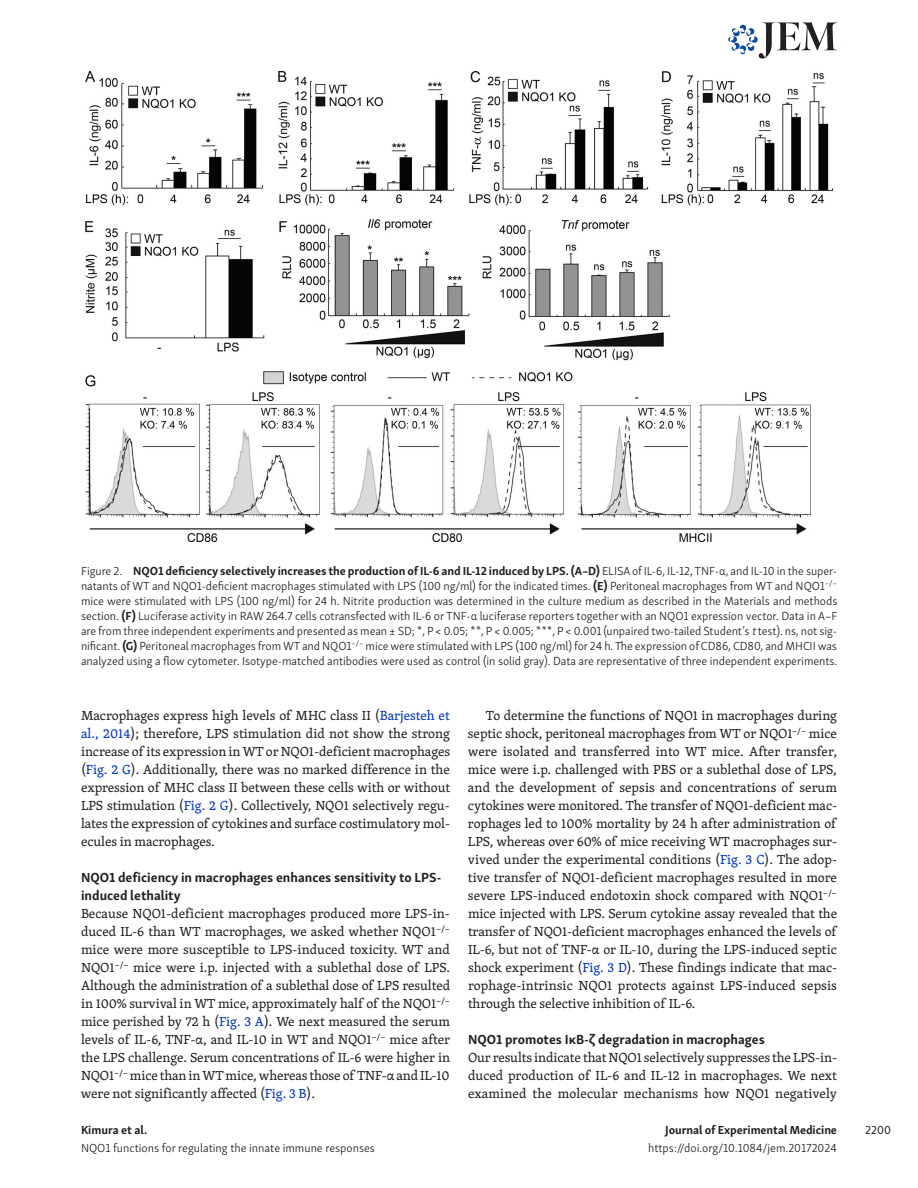
<style>
.page{position:relative;width:918px;height:1188px;background:#fff}
.page>*{position:absolute;margin:0;border:0;box-sizing:border-box;transform-origin:0 0}
.t1{font:13.5px/18px "Skolar PE";letter-spacing:-.005em;color:#231f20;text-align:justify}
.t2{font:700 13.5px/18px "Skolar Sans PE";color:#231f20}
.t3{font:300 12px/15px "Skolar Sans PE";color:#231f20;text-align:justify}
.t4{font:700 12px "Skolar Sans PE";letter-spacing:-.005em;color:#231f20}
.t5{font:12px "Skolar Sans PE";color:#231f20}
.s1{font-weight:700}
.s2{font-style:italic}
.s3{color:#0034c9}
</style>
<div class="page">
<svg style="left:728px;top:23px;width:109px;height:35px"></svg>
<img style="left:86px;top:72px;width:746px;height:470px">
<p class="t3" style="left:81px;top:563px;width:758px">Figure 2. <span class="s1">NQO1 deficiency selectively increases the production of IL-6 and IL-12 induced by LPS. (A–D)</span> ELISA of IL-6, IL-12, TNF-α, and IL-10 in the super&shy;natants of WT and NQO1-deficient macrophages stimulated with LPS (100 ng/ml) for the indicated times. <span class="s1">(E)</span> Peritoneal macrophages from WT and NQO1<sup>−/− </sup>mice were stimulated with LPS (100 ng/ml) for 24 h. Nitrite production was determined in the culture medium as described in the Materials and methods section. <span class="s1">(F)</span> Luciferase activity in RAW 264.7 cells cotransfected with IL-6 or TNF-α luciferase reporters together with an NQO1 expression vector. Data in A–F are from three independent experiments and presented as mean ± SD; *, P &lt; 0.05; **, P &lt; 0.005; ***, P &lt; 0.001 (unpaired two-tailed Student’s <span class="s2">t</span>test). ns, not sig&shy;nificant. <span class="s1">(G)</span> Peritoneal macrophages from WT and NQO1<sup>−/−</sup> mice were stimulated with LPS (100 ng/ml) for 24 h. The expression of CD86, CD80, and MHCII was analyzed using a flow cytometer. Isotype-matched antibodies were used as control (in solid gray). Data are representative of three independent experiments.</p>
<p class="t1" style="left:81px;top:706px;width:371px">Macrophages express high levels of MHC class II (<span class="s3">Barjesteh et al., 2014</span>); therefore, LPS stimulation did not show the strong increase of its expression in WT or NQO1-deficient macrophages (<span class="s3">Fig. 2 G</span>). Additionally, there was no marked difference in the expression of MHC class II between these cells with or without LPS stimulation (<span class="s3">Fig. 2 G</span>). Collectively, NQO1 selectively regu&shy;lates the expression of cytokines and surface costimulatory mol&shy;ecules in macrophages.</p>
<p class="t2" style="left:81px;top:867px;width:362px">NQO1 deficiency in macrophages enhances sensitivity to LPS&shy;induced lethality</p>
<p class="t1" style="left:81px;top:904px;width:371px">Because NQO1-deficient macrophages produced more LPS-in&shy;duced IL-6 than WT macrophages, we asked whether NQO1<sup>−/− </sup>mice were more susceptible to LPS-induced toxicity. WT and NQO1<sup>−/−</sup> mice were i.p. injected with a sublethal dose of LPS.<br>Although the administration of a sublethal dose of LPS resulted in 100% survival in WT mice, approximately half of the NQO1<sup>−/− </sup>mice perished by 72 h (<span class="s3">Fig. 3 A</span>). We next measured the serum levels of IL-6, TNF-α, and IL-10 in WT and NQO1<sup>−/−</sup> mice after the LPS challenge. Serum concentrations of IL-6 were higher in NQO1<sup>−/−</sup> mice than in WT mice, whereas those of TNF-α and IL-10 were not significantly affected (<span class="s3">Fig. 3 B</span>).</p>
<p class="t4" style="left:81px;top:1120px;width:68px">Kimura et al.</p>
<p class="t3" style="left:81px;top:1140px;width:295px">NQO1 functions for regulating the innate immune responses</p>
<p class="t1" style="left:468px;top:706px;width:371px;text-indent:18px">To determine the functions of NQO1 in macrophages during septic shock, peritoneal macrophages from WT or NQO1<sup>−/−</sup> mice were isolated and transferred into WT mice. After transfer, mice were i.p. challenged with PBS or a sublethal dose of LPS, and the development of sepsis and concentrations of serum cytokines were monitored. The transfer of NQO1-deficient mac&shy;rophages led to 100% mortality by 24 h after administration of LPS, whereas over 60% of mice receiving WT macrophages sur&shy;vived under the experimental conditions (<span class="s3">Fig. 3 C</span>). The adop&shy;tive transfer of NQO1-deficient macrophages resulted in more severe LPS-induced endotoxin shock compared with NQO1<sup>−/− </sup>mice injected with LPS. Serum cytokine assay revealed that the transfer of NQO1-deficient macrophages enhanced the levels of IL-6, but not of TNF-α or IL-10, during the LPS-induced septic shock experiment (<span class="s3">Fig. 3 D</span>). These findings indicate that mac&shy;rophage-intrinsic NQO1 protects against LPS-induced sepsis through the selective inhibition of IL-6.</p>
<p class="t2" style="left:468px;top:1029px;width:298px">NQO1 promotes IκB-ζ degradation in macrophages</p>
<p class="t1" style="left:468px;top:1048px;width:371px">Our results indicate that NQO1 selectively suppresses the LPS-in&shy;duced production of IL-6 and IL-12 in macrophages. We next examined the molecular mechanisms how NQO1 negatively</p>
<p class="t4" style="left:665px;top:1120px;width:173px">Journal of Experimental Medicine</p>
<p class="t3" style="left:648px;top:1140px;width:190px">https://doi.org/10.1084/jem.20172024</p>
<p class="t5" style="left:865px;top:1121px;width:27px">2200</p>
</div>
